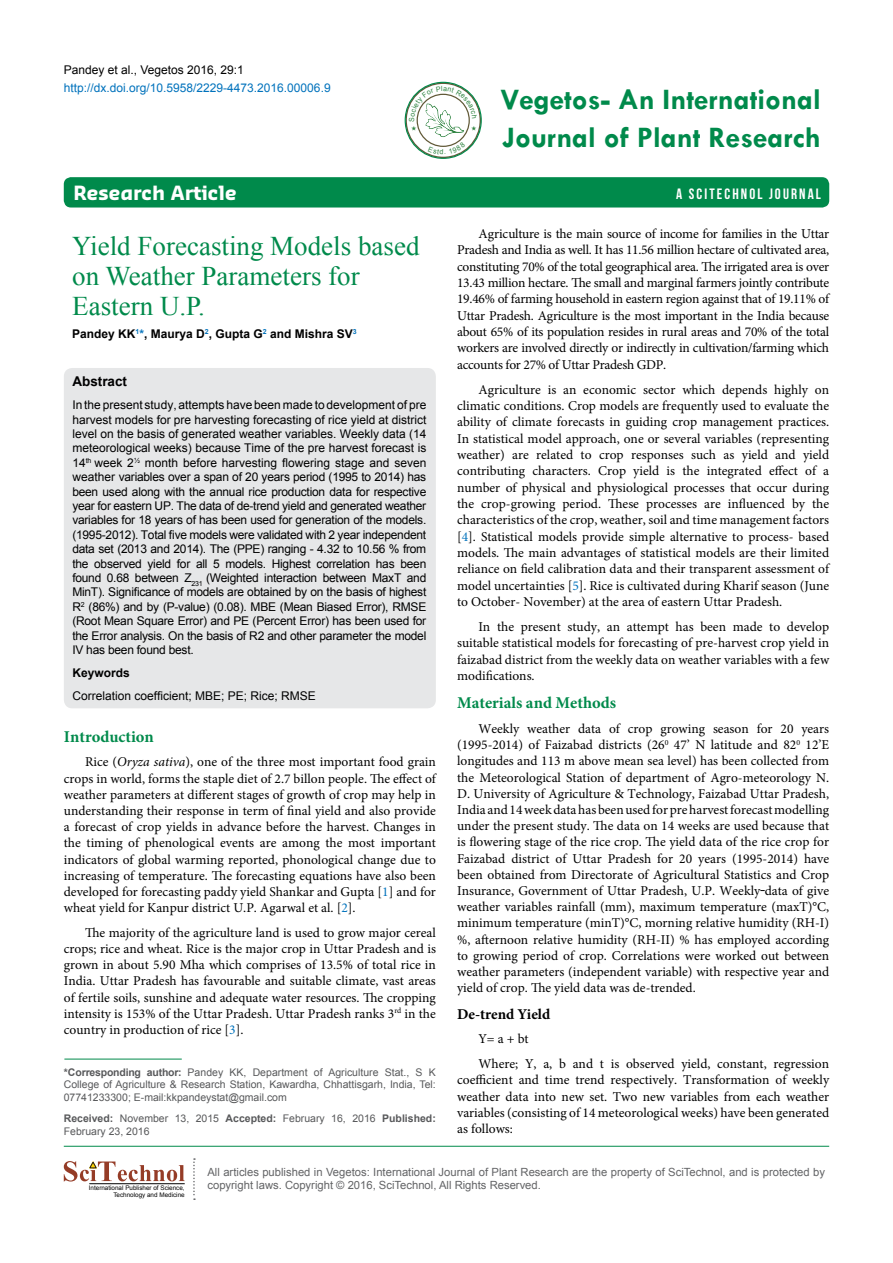
<style>
.page{position:relative;width:893px;height:1263px;background:#fff}
.page>*{position:absolute;margin:0;border:0;box-sizing:border-box;transform-origin:0 0}
.t1{font:700 30px "Tw Cen";color:#008a4b}
.t2{font:27px/30px "Times New Roman";color:#008a4b}
.t3{font:700 19.2px "Sansa";color:#fff}
.t4{font:700 16.5px "Minion Pro";color:#008a4b}
.t5{font:15px "Bebas Neue";letter-spacing:.14em;color:#fff}
.t6{font:700 15px "Minion Pro";letter-spacing:-.005em;color:#000}
.t7{font:13.5px/16.2px "Minion Pro";color:#000;text-align:justify}
.t8{font:700 13.5px "Arial";color:#000}
.t9{font:12px/14.4px "Arial";color:#000;text-align:justify}
.t10{font:12px "Arial";color:#0072bc}
.t11{font:700 12px "Arial";color:#000}
.t12{font:11.25px/13.5px "Arial";color:#636466}
.t13{font:10.5px/12.6px "Arial";color:#58595b;text-align:justify}
.t14{font:6.3px/7.6px "Arial";color:#000;text-align:right}
.s1{color:#0072bc}
.s2{font-style:italic}
.s3{font-weight:700}
</style>
<div class="page">
<div style="left:64px;top:177px;width:765px;height:30px;background:#008a4b;border-radius:7px"></div>
<hr style="left:64px;top:1146px;width:765px;height:1px;background:#008a4b">
<svg style="left:193px;top:1158px;width:2px;height:42px"></svg>
<svg style="left:64px;top:1161px;width:121px;height:20px"></svg>
<hr style="left:89px;top:1183px;width:96px;height:1px;background:#000">
<svg style="left:406px;top:83px;width:74px;height:74px"></svg>
<div style="left:405px;top:82px;width:77px;height:77px;border:1px solid #008a4b;border-radius:50%"></div>
<div style="left:64px;top:368px;width:372px;height:340px;background:#e6e7e8;border-radius:9px"></div>
<hr style="left:64px;top:1059px;width:118px;height:1px;background:#008a4b">
<svg style="left:409px;top:86px;width:68px;height:69px"></svg>
<p class="t9" style="left:64px;top:62px;width:182px">Pandey et al., Vegetos 2016, 29:1</p>
<p class="t10" style="left:64px;top:80px;width:268px">http://dx.doi.org/10.5958/2229-4473.2016.00006.9</p>
<h1 class="t1" style="left:500px;top:82px;width:322px">Vegetos- An International</h1>
<h1 class="t1" style="left:502px;top:119px;width:320px">Journal of Plant Research</h1>
<h3 class="t3" style="left:74px;top:181px;width:165px">Research Article</h3>
<p class="t5" style="left:676px;top:186px;width:146px">A SCITECHNOL JOURNAL</p>
<h2 class="t2" style="left:72px;top:231px;width:349px">Yield Forecasting Models based on Weather Parameters for<br>Eastern U.P.</h2>
<p class="t11" style="left:72px;top:326px;width:286px">Pandey KK<sup>1</sup><span class="s1">*</span>, Maurya D<sup>2</sup>, Gupta G<sup>2</sup> and Mishra SV<sup>3</sup></p>
<p class="t8" style="left:72px;top:373px;width:56px">Abstract</p>
<p class="t9" style="left:72px;top:398px;width:356px">In the present study, attempts have been made to development of pre harvest models for pre harvesting forecasting of rice yield at district level on the basis of generated weather variables. Weekly data (14 meteorological weeks) because Time of the pre harvest forecast is 14<sup>th</sup> week 2<sup>½</sup> month before harvesting flowering stage and seven weather variables over a span of 20 years period (1995 to 2014) has been used along with the annual rice production data for respective year for eastern UP. The data of de-trend yield and generated weather variables for 18 years of has been used for generation of the models. (1995-2012). Total five models were validated with 2 year independent data set (2013 and 2014). The (PPE) ranging - 4.32 to 10.56 % from the observed yield for all 5 models. Highest correlation has been found 0.68 between Z<sub>231</sub> (Weighted interaction between MaxT and MinT). Significance of models are obtained by on the basis of highest R<sup>2</sup> (86%) and by (P-value) (0.08). MBE (Mean Biased Error), RMSE (Root Mean Square Error) and PE (Percent Error) has been used for the Error analysis. On the basis of R2 and other parameter the model IV has been found best.</p>
<p class="t11" style="left:72px;top:665px;width:59px">Keywords</p>
<p class="t9" style="left:72px;top:688px;width:245px">Correlation coefficient; MBE; PE; Rice; RMSE</p>
<p class="t4" style="left:64px;top:725px;width:92px">Introduction</p>
<p class="t7" style="left:64px;top:754px;width:374px;text-indent:21px">Rice (<span class="s2">Oryza sativa</span>), one of the three most important food grain crops in world, forms the staple diet of 2.7 billon people. The effect of weather parameters at different stages of growth of crop may help in understanding their response in term of final yield and also provide a forecast of crop yields in advance before the harvest. Changes in the timing of phenological events are among the most important indicators of global warming reported, phonological change due to increasing of temperature. The forecasting equations have also been developed for forecasting paddy yield Shankar and Gupta [<span class="s1">1</span>] and for wheat yield for Kanpur district U.P. Agarwal et al. [<span class="s1">2</span>].</p>
<p class="t7" style="left:64px;top:924px;width:374px;text-indent:21px">The majority of the agriculture land is used to grow major cereal crops; rice and wheat. Rice is the major crop in Uttar Pradesh and is grown in about 5.90 Mha which comprises of 13.5% of total rice in India. Uttar Pradesh has favourable and suitable climate, vast areas of fertile soils, sunshine and adequate water resources. The cropping intensity is 153% of the Uttar Pradesh. Uttar Pradesh ranks 3<sup>rd</sup> in the country in production of rice [<span class="s1">3</span>].</p>
<p class="t13" style="left:64px;top:1066px;width:374px"><span class="s3">*Corresponding author:</span> Pandey KK, Department of Agriculture Stat., S K College of Agriculture &amp; Research Station, Kawardha, Chhattisgarh, India, Tel:<br>07741233300; E-mail:kkpandeystat@gmail.com</p>
<p class="t13" style="left:64px;top:1112px;width:374px"><span class="s3">Received:</span> November 13, 2015 <span class="s3">Accepted:</span> February 16, 2016 <span class="s3">Published:<br></span>February 23, 2016</p>
<p class="t7" style="left:457px;top:225px;width:374px;text-indent:21px">Agriculture is the main source of income for families in the Uttar Pradesh and India as well. It has 11.56 million hectare of cultivated area, constituting 70% of the total geographical area. The irrigated area is over 13.43 million hectare. The small and marginal farmers jointly contribute 19.46% of farming household in eastern region against that of 19.11% of Uttar Pradesh. Agriculture is the most important in the India because about 65% of its population resides in rural areas and 70% of the total workers are involved directly or indirectly in cultivation/farming which accounts for 27% of Uttar Pradesh GDP.</p>
<p class="t7" style="left:457px;top:381px;width:374px;text-indent:21px">Agriculture is an economic sector which depends highly on climatic conditions. Crop models are frequently used to evaluate the ability of climate forecasts in guiding crop management practices.<br>In statistical model approach, one or several variables (representing weather) are related to crop responses such as yield and yield contributing characters. Crop yield is the integrated effect of a number of physical and physiological processes that occur during the crop-growing period. These processes are influenced by the characteristics of the crop, weather, soil and time management factors [<span class="s1">4</span>]. Statistical models provide simple alternative to process- based models. The main advantages of statistical models are their limited reliance on field calibration data and their transparent assessment of model uncertainties [<span class="s1">5</span>]. Rice is cultivated during Kharif season (June to October- November) at the area of eastern Uttar Pradesh.</p>
<p class="t7" style="left:457px;top:618px;width:374px;text-indent:21px">In the present study, an attempt has been made to develop suitable statistical models for forecasting of pre-harvest crop yield in faizabad district from the weekly data on weather variables with a few modifications.</p>
<p class="t4" style="left:457px;top:691px;width:161px">Materials and Methods</p>
<p class="t7" style="left:457px;top:721px;width:374px;text-indent:21px">Weekly weather data of crop growing season for 20 years (1995-2014) of Faizabad districts (26<sup>0</sup> 47’ N latitude and 82<sup>0</sup> 12’E longitudes and 113 m above mean sea level) has been collected from the Meteorological Station of department of Agro-meteorology N.<br>D. University of Agriculture &amp; Technology, Faizabad Uttar Pradesh, India and 14 week data has been used for pre harvest forecast modelling under the present study. The data on 14 weeks are used because that is flowering stage of the rice crop. The yield data of the rice crop for Faizabad district of Uttar Pradesh for 20 years (1995-2014) have been obtained from Directorate of Agricultural Statistics and Crop Insurance, Government of Uttar Pradesh, U.P. Weekly data of give weather variables rainfall (mm), maximum temperature (maxT)°C, minimum temperature (minT)°C, morning relative humidity (RH-I) %, afternoon relative humidity (RH-II) % has employed according to growing period of crop. Correlations were worked out between weather parameters (independent variable) with respective year and yield of crop. The yield data was de-trended.</p>
<p class="t6" style="left:457px;top:1003px;width:95px">De-trend Yield</p>
<p class="t7" style="left:478px;top:1027px;width:352px;line-height:24.8px">Y= a + bt<br>Where; Y, a, b and t is observed yield, constant, regression</p>
<p class="t7" style="left:457px;top:1072px;width:374px">coefficient and time trend respectively. Transformation of weekly weather data into new set. Two new variables from each weather variables (consisting of 14 meteorological weeks) have been generated as follows:</p>
<p class="t14" style="left:89px;top:1184px;width:97px">International Publisher of Science,<br>Technology and Medicine</p>
<p class="t12" style="left:207px;top:1165px;width:619px">All articles published in Vegetos: International Journal of Plant Research are the property of SciTechnol, and is protected by copyright laws. Copyright © 2016, SciTechnol, All Rights Reserved.</p>
</div>
